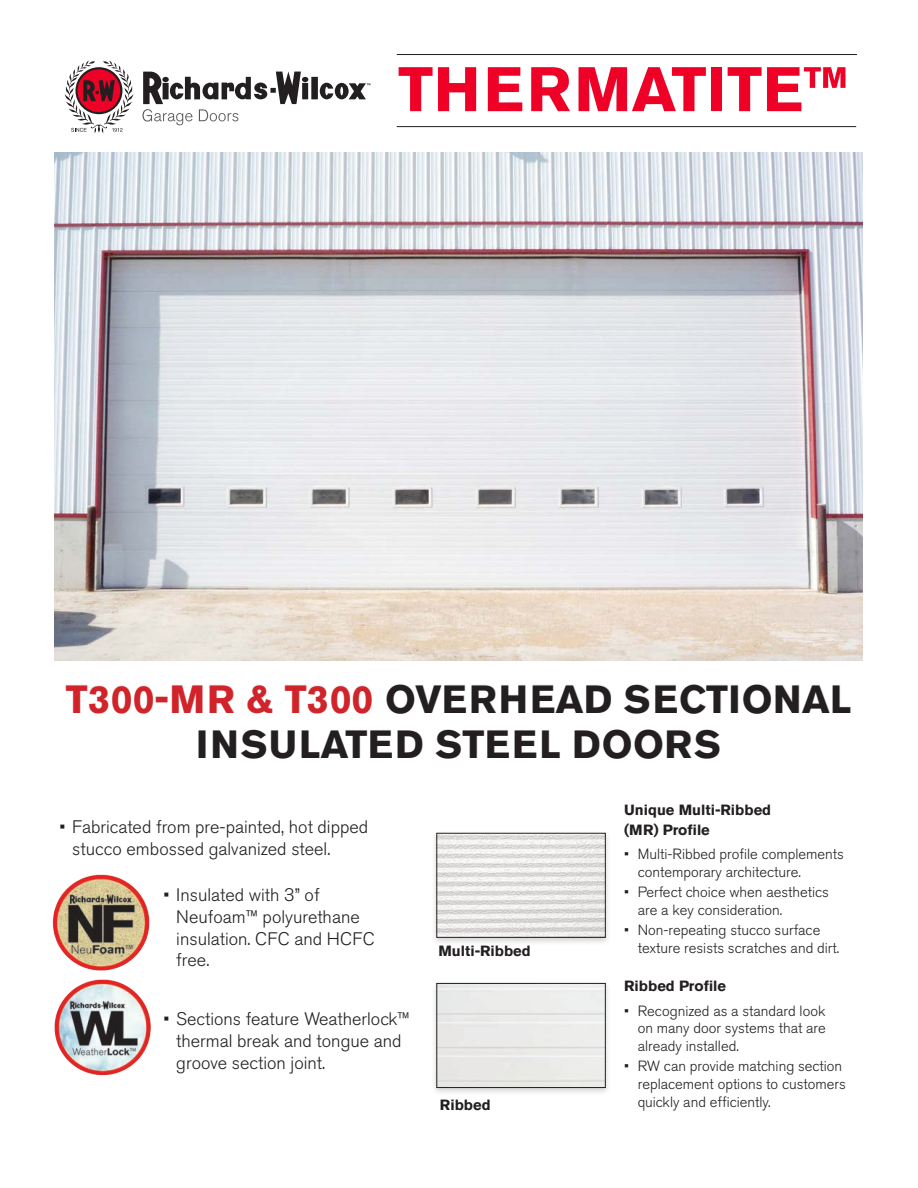
<style>
.page{position:relative;width:918px;height:1188px;background:#fff}
.page>*{position:absolute;margin:0;border:0;box-sizing:border-box;transform-origin:0 0}
.t1{font:700 62.25px "Akzidenz Grotesk Pro";letter-spacing:.01em;color:#ef0027}
.t2{font:700 39px/45px "Akzidenz Grotesk Pro";letter-spacing:.01em;color:#231f20;text-align:center}
.t3{font:300 18px/21.6px "Akzidenz Grotesk Pro";color:#231f20}
.t4{font:300 14.7px/17.7px "Akzidenz Grotesk Pro";color:#231f20}
.Diagram_Labels{font:700 14.7px/19.6px "Akzidenz Grotesk Pro";color:#231f20}
.s1{color:#d1232a}
</style>
<div class="page">
<div style="left:431px;top:830px;width:180px;height:116px;background:#231f20;opacity:.2"></div>
<img style="left:439px;top:835px;width:165px;height:101px">
<div style="left:437px;top:833px;width:169px;height:105px;border:1px solid #231f20"></div>
<div style="left:431px;top:980px;width:180px;height:116px;background:#231f20;opacity:.2"></div>
<img style="left:439px;top:985px;width:165px;height:101px">
<div style="left:437px;top:983px;width:169px;height:105px;border:1px solid #231f20"></div>
<img style="left:52px;top:874px;width:98px;height:97px">
<img style="left:54px;top:979px;width:97px;height:97px">
<div style="left:65px;top:683px;width:786px;height:76px;background:#231f20;opacity:.1"></div>
<hr style="left:397px;top:126px;width:459px;height:1px;background:#231f20">
<div style="left:398px;top:66px;width:448px;height:46px;background:#231f20;opacity:.1"></div>
<hr style="left:397px;top:54px;width:460px;height:1px;background:#231f20">
<svg style="left:65px;top:61px;width:68px;height:72px"></svg>
<svg style="left:142px;top:71px;width:229px;height:54px"></svg>
<img style="left:54px;top:153px;width:809px;height:508px">
<p class="t1" style="left:398px;top:49px;width:452px">THERMATITE™</p>
<p class="t2" style="left:66px;top:676px;width:787px"><span class="s1">T300-MR &amp; T300</span> OVERHEAD SECTIONAL<br>INSULATED STEEL DOORS</p>
<p class="t3" style="left:72px;top:816px;width:297px;text-indent:-13px">• Fabricated from pre-painted, hot dipped stucco embossed galvanized steel.</p>
<p class="t3" style="left:176px;top:884px;width:200px;text-indent:-13px">• Insulated with 3” of<br>Neufoam™ polyurethane insulation. CFC and HCFC free.</p>
<p class="t3" style="left:176px;top:1008px;width:235px;text-indent:-13px">• Sections feature Weatherlock™ thermal break and tongue and groove section joint.</p>
<p class="Diagram_Labels" style="left:438px;top:941px;width:94px">Multi-Ribbed</p>
<p class="Diagram_Labels" style="left:440px;top:1095px;width:52px">Ribbed</p>
<p class="Diagram_Labels" style="left:624px;top:800px;width:148px">Unique Multi-Ribbed (MR) Profile</p>
<p class="t4" style="left:638px;top:845px;width:208px;text-indent:-14px">• Multi-Ribbed profile complements contemporary architecture.</p>
<p class="t4" style="left:638px;top:883px;width:193px;text-indent:-14px">• Perfect choice when aesthetics are a key consideration.</p>
<p class="t4" style="left:638px;top:921px;width:203px;line-height:18.1px;text-indent:-14px">• Non-repeating stucco surface texture resists scratches and dirt.</p>
<p class="Diagram_Labels" style="left:624px;top:976px;width:103px">Ribbed Profile</p>
<p class="t4" style="left:638px;top:1002px;width:190px;text-align:justify;text-indent:-14px">• Recognized as a standard look on many door systems that are already installed.</p>
<p class="t4" style="left:638px;top:1057px;width:210px;text-indent:-14px">• RW can provide matching section replacement options to customers quickly and efficiently.</p>
</div>
